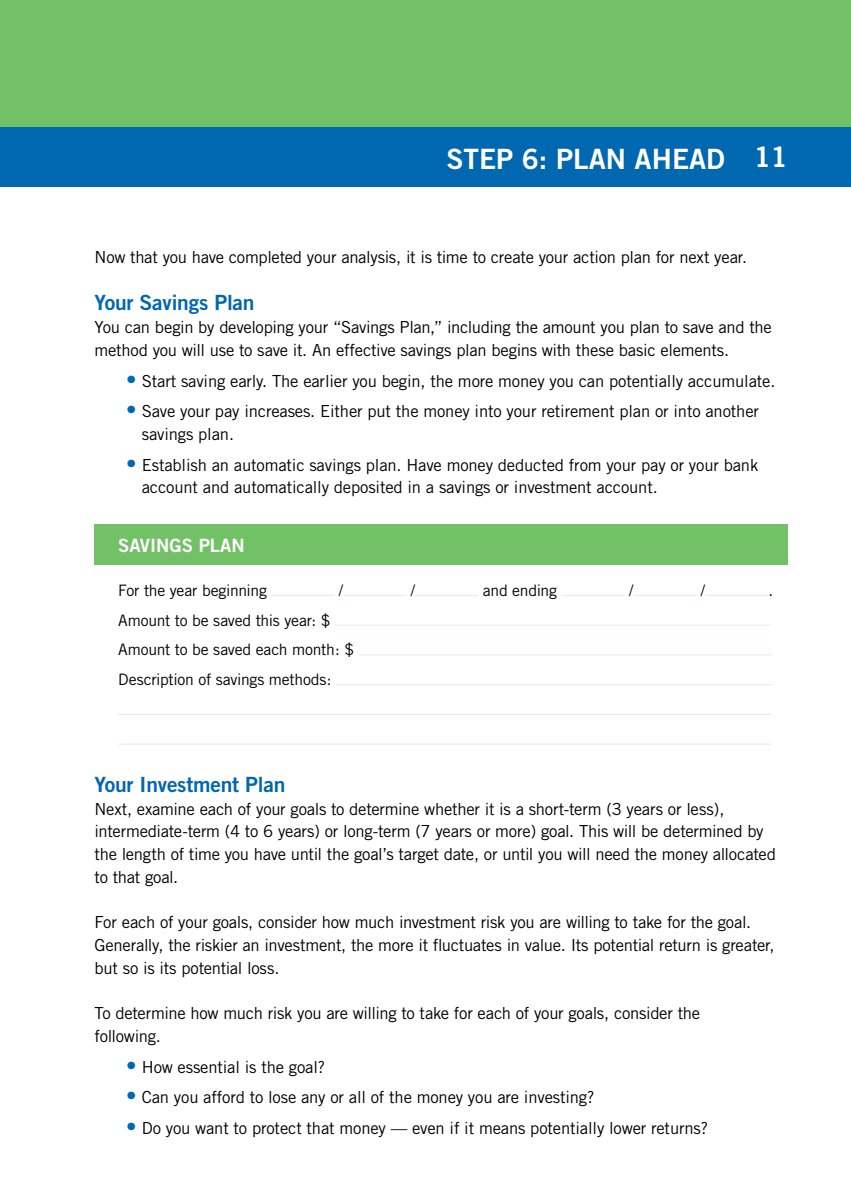
<style>
.page{position:relative;width:851px;height:1197px;background:#fff}
.page>*{position:absolute;margin:0;border:0;box-sizing:border-box;transform-origin:0 0}
.t1{font:28px "Trade Gothic Bold Two";color:#fff}
.t2{font:21px "Trade Gothic Bold Two";letter-spacing:-.01em;color:#0067b1}
.t3{font:18.38px "Trade Gothic Bold Two";color:#fff}
.t4{font:16.62px/22.8px "Trade Gothic";letter-spacing:-.01em;color:#000}
.t5{font:15.75px/29.8px "Trade Gothic";letter-spacing:-.015em;color:#000}
.s1{font-size:21px;color:#0067b1}
</style>
<div class="page">
<div style="left:0;top:0;width:850px;height:158px;background:#73c167"></div>
<div style="left:0;top:127px;width:850px;height:60px;background:#0067b1"></div>
<div style="left:94px;top:524px;width:694px;height:41px;background:#73c167"></div>
<hr style="left:271px;top:595px;width:64px;height:1px;background:#dcf0d9">
<hr style="left:343px;top:595px;width:63px;height:1px;background:#dcf0d9">
<hr style="left:415px;top:595px;width:63px;height:1px;background:#dcf0d9">
<hr style="left:561px;top:595px;width:64px;height:1px;background:#dcf0d9">
<hr style="left:633px;top:595px;width:63px;height:1px;background:#dcf0d9">
<hr style="left:705px;top:595px;width:63px;height:1px;background:#dcf0d9">
<hr style="left:335px;top:625px;width:435px;height:1px;background:#dcf0d9">
<hr style="left:359px;top:654px;width:412px;height:1px;background:#dcf0d9">
<hr style="left:336px;top:684px;width:435px;height:1px;background:#dcf0d9">
<hr style="left:118px;top:714px;width:653px;height:1px;background:#dcf0d9">
<hr style="left:118px;top:744px;width:653px;height:1px;background:#dcf0d9">
<h1 class="t1" style="left:446px;top:141px;width:35px">Step</h1>
<h1 class="t1" style="left:522px;top:141px;width:69px">6: Plan</h1>
<h1 class="t1" style="left:634px;top:141px;width:55px">Ahead</h1>
<h1 class="t1" style="left:753px;top:140px;width:35px">11</h1>
<p class="t4" style="left:94px;top:246px;width:654px">Now that you have completed your analysis, it is time to create your action plan for next year.</p>
<p class="t2" style="left:94px;top:290px;width:161px">Your Savings Plan</p>
<p class="t4" style="left:94px;top:316px;width:678px">You can begin by developing your “Savings Plan,” including the amount you plan to save and the method you will use to save it. An effective savings plan begins with these basic elements.</p>
<p class="t4" style="left:126px;top:369px;width:651px"><span class="s1">•</span> Start saving early. The earlier you begin, the more money you can potentially accumulate.</p>
<p class="t4" style="left:142px;top:400px;width:618px;text-indent:-16px"><span class="s1">•</span> Save your pay increases. Either put the money into your retirement plan or into another savings plan.</p>
<p class="t4" style="left:142px;top:453px;width:618px;text-indent:-16px"><span class="s1">•</span> Establish an automatic savings plan. Have money deducted from your pay or your bank account and automatically deposited in a savings or investment account.</p>
<p class="t3" style="left:118px;top:534px;width:44px">Savings</p>
<p class="t3" style="left:199px;top:534px;width:23px">Plan</p>
<p class="t5" style="left:118px;top:575px;width:150px">For the year beginning</p>
<p class="t5" style="left:339px;top:575px;width:6px">/</p>
<p class="t5" style="left:411px;top:575px;width:6px">/</p>
<p class="t5" style="left:483px;top:575px;width:76px">and ending</p>
<p class="t5" style="left:629px;top:575px;width:6px">/</p>
<p class="t5" style="left:700px;top:575px;width:6px">/</p>
<p class="t5" style="left:768px;top:575px;width:6px">.</p>
<p class="t5" style="left:118px;top:605px;width:237px">Amount to be saved this year: $<br>Amount to be saved each month: $<br>Description of savings methods:</p>
<p class="t2" style="left:94px;top:771px;width:192px">Your Investment Plan</p>
<p class="t4" style="left:94px;top:797px;width:683px">Next, examine each of your goals to determine whether it is a short-term (3 years or less), intermediate-term (4 to 6 years) or long-term (7 years or more) goal. This will be determined by the length of time you have until the goal’s target date, or until you will need the money allocated to that goal.</p>
<p class="t4" style="left:94px;top:911px;width:681px">For each of your goals, consider how much investment risk you are willing to take for the goal.<br>Generally, the riskier an investment, the more it fluctuates in value. Its potential return is greater, but so is its potential loss.</p>
<p class="t4" style="left:94px;top:1002px;width:607px">To determine how much risk you are willing to take for each of your goals, consider the following.</p>
<p class="t4" style="left:126px;top:1055px;width:201px"><span class="s1">•</span> How essential is the goal?</p>
<p class="t4" style="left:126px;top:1086px;width:470px"><span class="s1">•</span> Can you afford to lose any or all of the money you are investing?</p>
<p class="t4" style="left:126px;top:1116px;width:583px"><span class="s1">•</span> Do you want to protect that money — even if it means potentially lower returns?</p>
</div>
